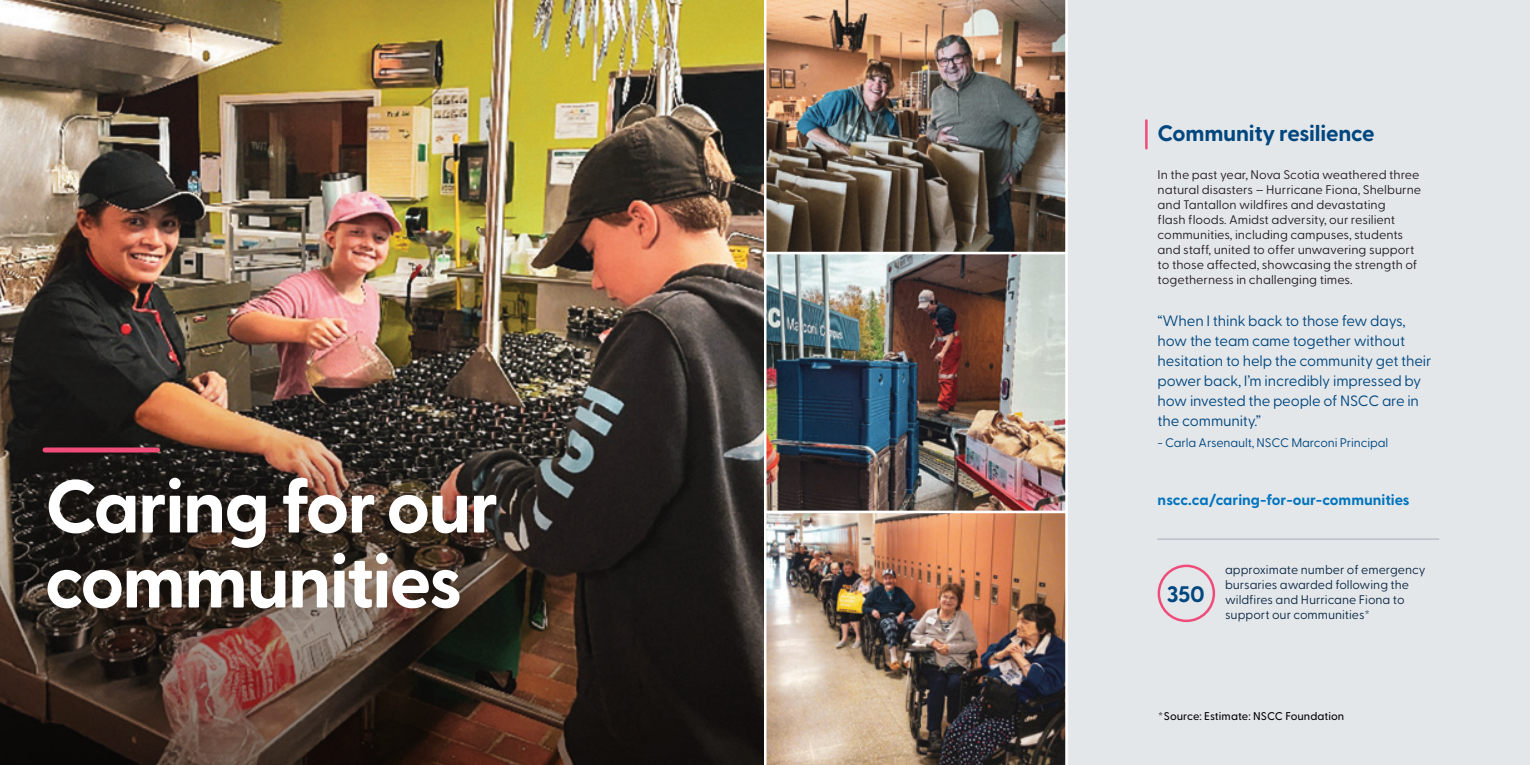
<style>
.page{position:relative;width:1530px;height:765px;background:#fff}
.page>*{position:absolute;margin:0;border:0;box-sizing:border-box;transform-origin:0 0}
.headline{font:700 75px/75px "Greycliff CF";letter-spacing:-.025em;color:#fff}
.name{font:700 22.5px "Greycliff CF";letter-spacing:-.01em;color:#00477f}
.story_stat_number{font:700 22.5px "Greycliff CF";color:#00477f}
.quote{font:15px/20px "Greycliff CF";letter-spacing:-.01em;color:#00477f}
.body{font:700 15px "Greycliff CF";color:#0074be}
.body-2{font:12.5px/15px "Greycliff CF";color:#231f20}
.story_stat_text{font:12.5px/15px "Greycliff CF";color:#0c2944}
.quote-2{font:12.5px "Greycliff CF";letter-spacing:-.01em;color:#00477f}
.t1{font:500 11.25px "Greycliff CF";letter-spacing:.005em;color:#000}
</style>
<div class="page">
<img style="left:0;top:0;width:764px;height:382px">
<svg style="left:0;top:382px;width:764px;height:383px;background:#392b25"></svg>
<div style="left:1067px;top:0;width:463px;height:765px;background:#e4e7ea"></div>
<hr style="left:1145px;top:120px;width:3px;height:28px;background:#f04c79">
<hr style="left:1158px;top:538px;width:281px;height:2px;background:#b2b9c2">
<div style="left:1158px;top:565px;width:57px;height:57px;border:2px solid #f04c79;border-radius:50%"></div>
<img style="left:767px;top:255px;width:298px;height:255px">
<img style="left:766px;top:0;width:302px;height:252px">
<img style="left:766px;top:513px;width:302px;height:252px">
<div style="left:29px;top:433px;width:505px;height:212px;background:#331b0b;opacity:.18"></div>
<div style="left:11px;top:414px;width:518px;height:227px;background:#331b0b;opacity:.18"></div>
<hr style="left:45px;top:448px;width:113px;height:4px;background:#f04c79">
<div style="left:764px;top:252px;width:304px;height:261px;border:2px solid #fff"></div>
<p class="headline" style="left:45px;top:465px;width:455px">Caring for our communities</p>
<p class="name" style="left:1158px;top:116px;width:219px">Community resilience</p>
<p class="body-2" style="left:1158px;top:166px;width:265px">In the past year, Nova Scotia weathered three natural disasters – Hurricane Fiona, Shelburne and Tantallon wildfires and devastating<br>flash floods. Amidst adversity, our resilient communities, including campuses, students and staff, united to offer unwavering support to those affected, showcasing the strength of togetherness in challenging times.</p>
<p class="quote" style="left:1158px;top:310px;width:275px">“When I think back to those few days, how the team came together without hesitation to help the community get their power back, I’m incredibly impressed by how invested the people of NSCC are in the community.”</p>
<p class="quote-2" style="left:1158px;top:433px;width:232px">- Carla Arsenault, NSCC Marconi Principal</p>
<p class="body" style="left:1158px;top:488px;width:254px">nscc.ca/caring-for-our-communities</p>
<p class="story_stat_number" style="left:1167px;top:577px;width:40px">350</p>
<p class="story_stat_text" style="left:1225px;top:561px;width:202px">approximate number of emergency bursaries awarded following the wildfires and Hurricane Fiona to support our communities*</p>
<p class="t1" style="left:1158px;top:708px;width:188px">*Source: Estimate: NSCC Foundation</p>
</div>
